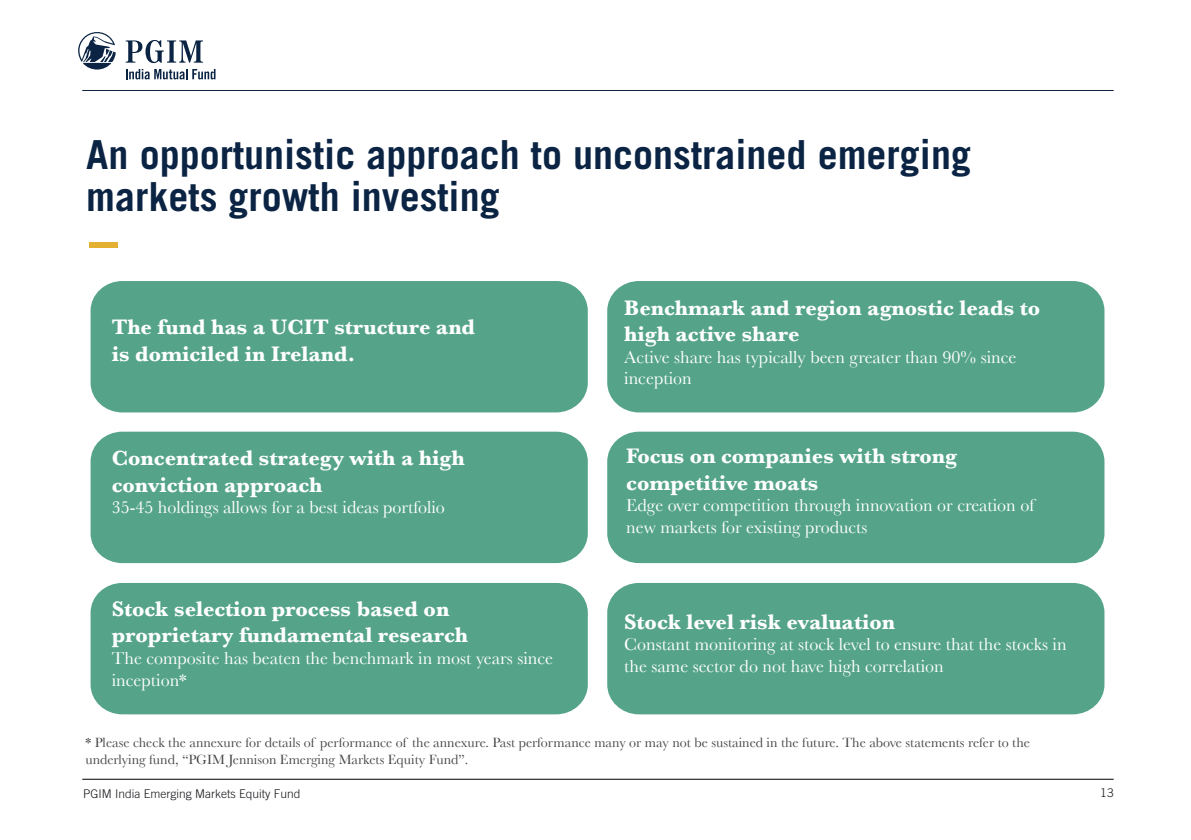
<style>
.page{position:relative;width:1191px;height:840px;background:#fff}
.page>*{position:absolute;margin:0;border:0;box-sizing:border-box;transform-origin:0 0}
.t1{font:700 40px/42px "Trade Gothic LT";color:#0b2444}
.t2{font:700 22px/26.4px "Baskerville";color:#fff}
.t3{font:18px/21.6px "Baskerville";color:#fff}
.t4{font:14px/16.8px "Baskerville";color:#434344}
.t5{font:300 12px "Trade Gothic LT";color:#19181d}
</style>
<div class="page">
<hr style="left:82px;top:90px;width:1031px;height:1px;background:#0d2344">
<hr style="left:82px;top:778px;width:1031px;height:1px;background:#000">
<div style="left:89px;top:242px;width:29px;height:5px;background:#e4b031"></div>
<svg style="left:78px;top:32px;width:38px;height:37px"></svg>
<svg style="left:126px;top:40px;width:77px;height:23px"></svg>
<svg style="left:126px;top:69px;width:89px;height:10px"></svg>
<div style="left:91px;top:281px;width:497px;height:131px;background:#55a48a;border-radius:31px"></div>
<div style="left:607px;top:281px;width:497px;height:131px;background:#55a48a;border-radius:31px"></div>
<div style="left:91px;top:431px;width:497px;height:131px;background:#55a48a;border-radius:31px"></div>
<div style="left:607px;top:431px;width:497px;height:131px;background:#55a48a;border-radius:31px"></div>
<div style="left:91px;top:582px;width:497px;height:132px;background:#55a48a;border-radius:31px"></div>
<div style="left:607px;top:582px;width:497px;height:132px;background:#55a48a;border-radius:31px"></div>
<h1 class="t1" style="left:86px;top:133px;width:886px">An opportunistic approach to unconstrained emerging markets growth investing</h1>
<p class="t2" style="left:112px;top:313px;width:365px">The fund has a UCIT structure and is domiciled in Ireland.</p>
<p class="t2" style="left:112px;top:444px;width:354px">Concentrated strategy with a high conviction approach</p>
<p class="t3" style="left:112px;top:496px;width:335px">35-45 holdings allows for a best ideas portfolio</p>
<p class="t2" style="left:112px;top:595px;width:358px">Stock selection process based on proprietary fundamental research</p>
<p class="t3" style="left:112px;top:646px;width:443px">The composite has beaten the benchmark in most years since inception*</p>
<p class="t2" style="left:624px;top:294px;width:417px">Benchmark and region agnostic leads to high active share</p>
<p class="t3" style="left:624px;top:345px;width:393px">Active share has typically been greater than 90% since inception</p>
<p class="t2" style="left:626px;top:442px;width:332px">Focus on companies with strong competitive moats</p>
<p class="t3" style="left:626px;top:494px;width:409px">Edge over competition through innovation or creation of new markets for existing products</p>
<p class="t2" style="left:624px;top:608px;width:272px">Stock level risk evaluation</p>
<p class="t3" style="left:624px;top:633px;width:444px">Constant monitoring at stock level to ensure that the stocks in the same sector do not have high correlation</p>
<p class="t4" style="left:85px;top:733px;width:946px">* Please check the annexure for details of performance of the annexure. Past performance many or may not be sustained in the future. The above statements refer to the underlying fund, “PGIM Jennison Emerging Markets Equity Fund”.</p>
<p class="t5" style="left:83px;top:786px;width:219px">PGIM India Emerging Markets Equity Fund</p>
<p class="t5" style="left:1100px;top:784px;width:15px">13</p>
</div>
